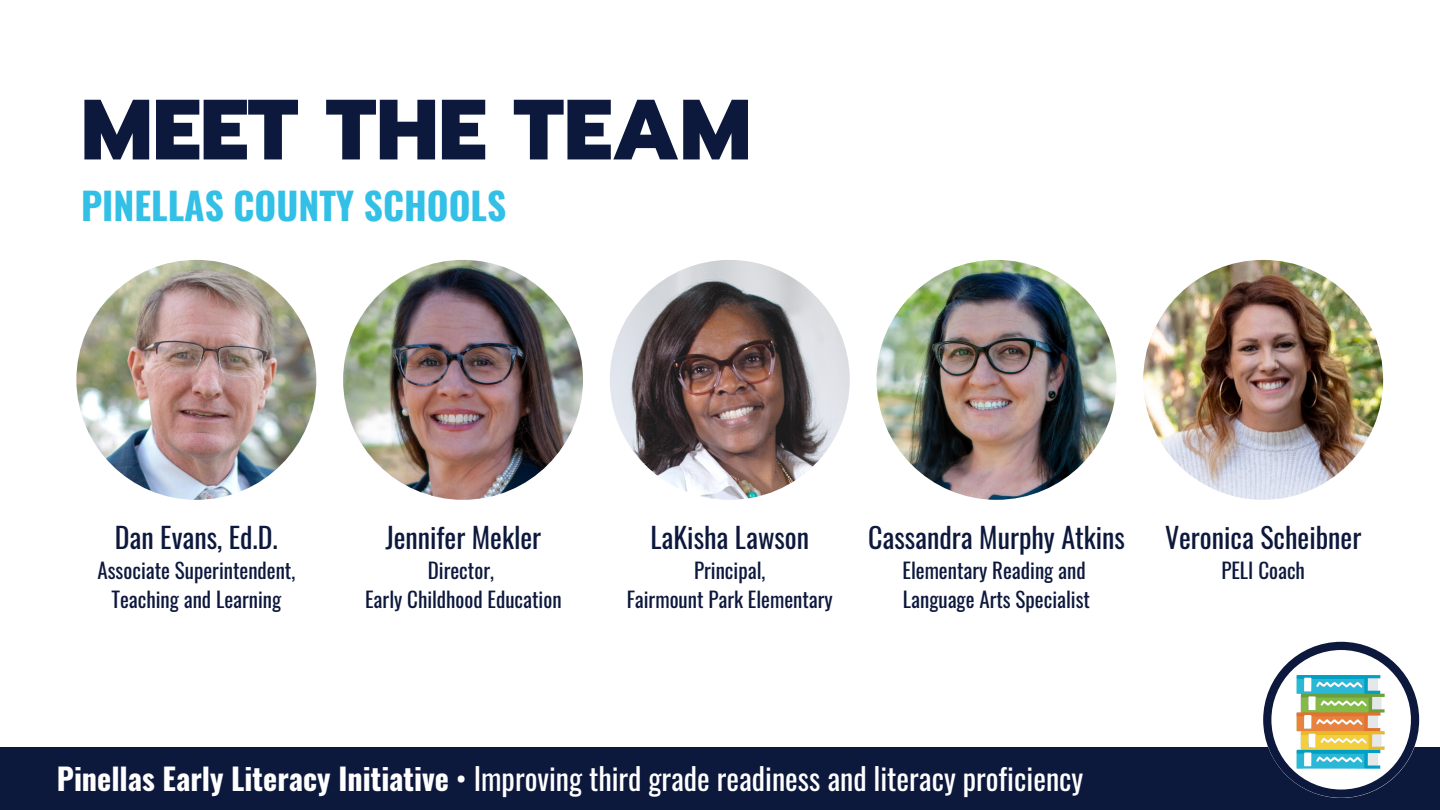
<style>
.page{position:relative;width:1440px;height:810px;background:#fff}
.page>*{position:absolute;margin:0;border:0;box-sizing:border-box;transform-origin:0 0}
.t1{font:800 85.4px "Prompt";color:#0d183d}
.t2{font:700 37.3px "Oswald";color:#32c0e6}
.t3{font:30.1px "Oswald";color:#fff}
.t4{font:28px "Oswald";color:#0d183d}
.t5{font:21px/29.2px "Oswald";color:#0d183d;text-align:center}
.s1{font-weight:700}
</style>
<div class="page">
<div style="left:0;top:747px;width:1440px;height:63px;background:#0d183d"></div>
<svg style="left:1263px;top:642px;width:156px;height:156px"></svg>
<img style="left:1296px;top:671px;width:91px;height:98px">
<img style="left:76px;top:260px;width:240px;height:240px;border-radius:50%">
<img style="left:343px;top:260px;width:240px;height:240px;border-radius:50%">
<img style="left:610px;top:260px;width:240px;height:240px;border-radius:50%">
<img style="left:877px;top:260px;width:239px;height:240px;border-radius:50%">
<img style="left:1143px;top:260px;width:240px;height:240px;border-radius:50%">
<h1 class="t1" style="left:81px;top:66px;width:672px">MEET THE TEAM</h1>
<h2 class="t2" style="left:81px;top:177px;width:427px">PINELLAS COUNTY SCHOOLS</h2>
<h3 class="t4" style="left:115px;top:515px;width:164px">Dan Evans, Ed.D.</h3>
<p class="t5" style="left:97px;top:555px;width:199px">Associate Superintendent,<br>Teaching and Learning</p>
<h3 class="t4" style="left:385px;top:515px;width:157px">Jennifer Mekler</h3>
<p class="t5" style="left:365px;top:555px;width:198px">Director,<br>Early Childhood Education</p>
<h3 class="t4" style="left:650px;top:515px;width:160px">LaKisha Lawson</h3>
<p class="t5" style="left:627px;top:555px;width:208px">Principal,<br>Fairmount Park Elementary</p>
<h3 class="t4" style="left:868px;top:515px;width:258px">Cassandra Murphy Atkins</h3>
<p class="t5" style="left:903px;top:555px;width:189px;text-align:left">Elementary Reading and<br>Language Arts Specialist</p>
<h3 class="t4" style="left:1165px;top:515px;width:198px">Veronica Scheibner</h3>
<p class="t5" style="left:1221px;top:555px;width:85px">PELI Coach</p>
<h3 class="t3" style="left:57px;top:755px;width:1028px"><span class="s1">Pinellas Early Literacy Initiative</span> • Improving third grade readiness and literacy proficiency</h3>
</div>
